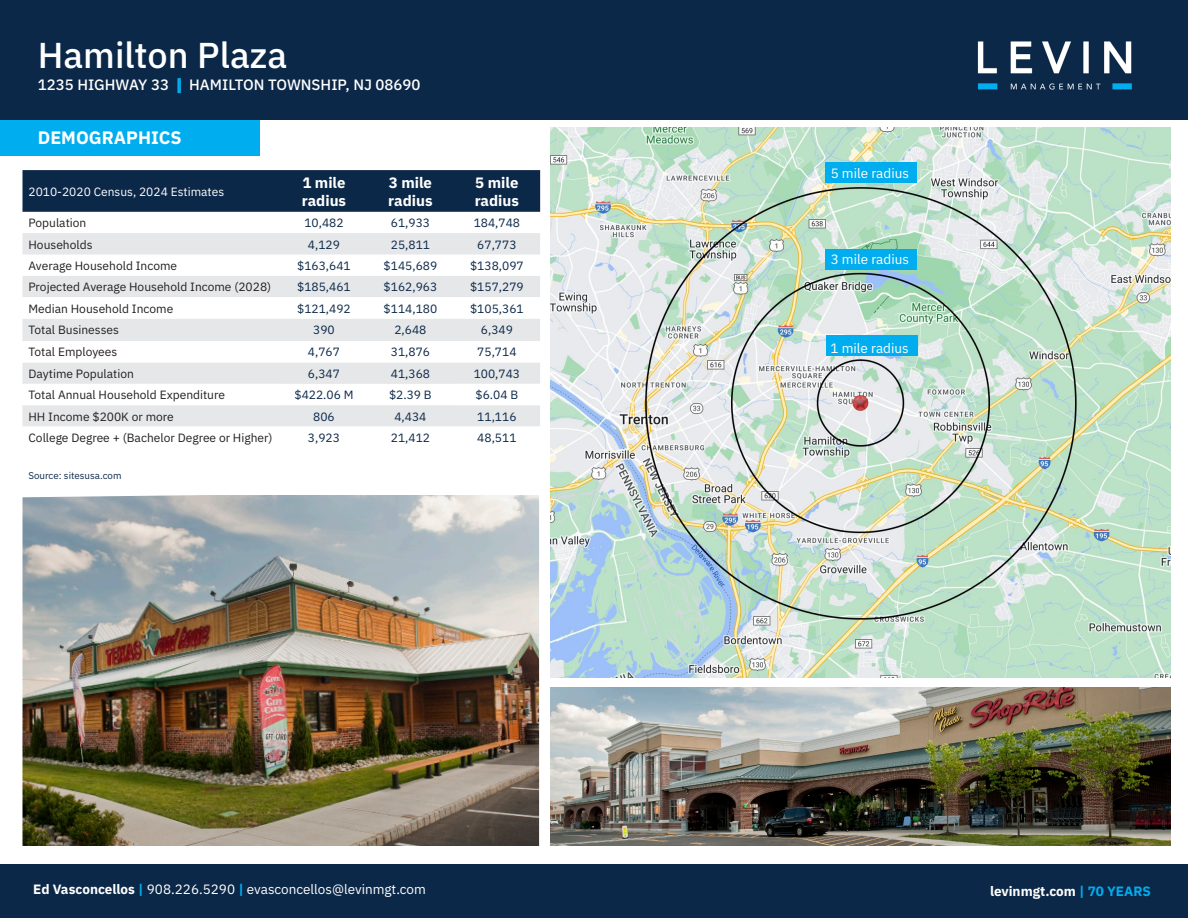
<style>
.page{position:relative;width:1188px;height:918px;background:#fff}
.page>*{position:absolute;margin:0;border:0;box-sizing:border-box;transform-origin:0 0}
.t1{font:500 36px "IBM Plex Sans";color:#fff}
.t2{font:700 18px "IBM Plex Sans";color:#fff}
.t3{font:500 15px "IBM Plex Sans";color:#fff}
.t4{font:700 15px "IBM Plex Sans";color:#fff}
.t5{font:13.5px "IBM Plex Sans";color:#fff}
.t6{font:700 13.5px "IBM Plex Sans";color:#fff}
.t7{font:12px "IBM Plex Sans";color:#231f20}
.t8{font:12px "IBM Plex Sans";color:#0b2848}
.t9{font:12px "IBM Plex Sans";color:#fff}
.t10{font:9.75px "IBM Plex Sans";color:#0b2848}
.s1{font-weight:700;color:#00adef}
.s2{font-weight:700}
.s3{color:#00adef}
</style>
<div class="page">
<img style="left:551px;top:128px;width:619px;height:550px">
<img style="left:551px;top:688px;width:619px;height:158px">
<div style="left:0;top:120px;width:259px;height:36px;background:#00adef"></div>
<div style="left:0;top:0;width:1188px;height:120px;background:#0b2848"></div>
<img style="left:977px;top:41px;width:155px;height:49px">
<div style="left:0;top:864px;width:1188px;height:54px;background:#0b2848"></div>
<div style="left:825px;top:249px;width:92px;height:20px;background:#00adef"></div>
<div style="left:826px;top:335px;width:92px;height:21px;background:#00adef"></div>
<div style="left:22px;top:170px;width:518px;height:42px;background:#0b2848"></div>
<svg style="left:22px;top:233px;width:518px;height:64px;fill:#e6e7e9"></svg>
<svg style="left:22px;top:319px;width:518px;height:107px;fill:#e6e7e9"></svg>
<img style="left:22px;top:495px;width:517px;height:351px">
<div style="left:825px;top:163px;width:92px;height:20px;background:#00adef"></div>
<p class="t1" style="left:38px;top:27px;width:251px">Hamilton Plaza</p>
<p class="t3" style="left:38px;top:73px;width:384px">1235 HIGHWAY 33 <span class="s1">|</span> HAMILTON TOWNSHIP, NJ 08690</p>
<p class="t2" style="left:38px;top:123px;width:146px">DEMOGRAPHICS</p>
<p class="t9" style="left:28px;top:182px;width:197px">2010-2020 Census, 2024 Estimates</p>
<p class="t4" style="left:302px;top:171px;width:45px">1 mile</p>
<p class="t4" style="left:302px;top:189px;width:46px">radius</p>
<p class="t4" style="left:389px;top:171px;width:45px">3 mile</p>
<p class="t4" style="left:388px;top:189px;width:46px">radius</p>
<p class="t4" style="left:475px;top:171px;width:45px">5 mile</p>
<p class="t4" style="left:475px;top:189px;width:46px">radius</p>
<p class="t7" style="left:28px;top:214px;width:59px">Population</p>
<p class="t8" style="left:304px;top:214px;width:41px">10,482</p>
<p class="t8" style="left:391px;top:214px;width:41px">61,933</p>
<p class="t8" style="left:474px;top:214px;width:48px">184,748</p>
<p class="t7" style="left:28px;top:235px;width:66px">Households</p>
<p class="t8" style="left:308px;top:235px;width:34px">4,129</p>
<p class="t8" style="left:391px;top:235px;width:41px">25,811</p>
<p class="t8" style="left:477px;top:235px;width:41px">67,773</p>
<p class="t7" style="left:28px;top:256px;width:150px">Average Household Income</p>
<p class="t8" style="left:297px;top:256px;width:55px">$163,641</p>
<p class="t8" style="left:384px;top:256px;width:55px">$145,689</p>
<p class="t8" style="left:470px;top:256px;width:55px">$138,097</p>
<p class="t7" style="left:28px;top:278px;width:244px">Projected Average Household Income (2028)</p>
<p class="t8" style="left:297px;top:278px;width:55px">$185,461</p>
<p class="t8" style="left:384px;top:278px;width:55px">$162,963</p>
<p class="t8" style="left:470px;top:278px;width:55px">$157,279</p>
<p class="t7" style="left:28px;top:299px;width:146px">Median Household Income</p>
<p class="t8" style="left:297px;top:299px;width:55px">$121,492</p>
<p class="t8" style="left:384px;top:299px;width:55px">$114,180</p>
<p class="t8" style="left:470px;top:299px;width:55px">$105,361</p>
<p class="t7" style="left:28px;top:321px;width:92px">Total Businesses</p>
<p class="t8" style="left:313px;top:321px;width:23px">390</p>
<p class="t8" style="left:394px;top:321px;width:34px">2,648</p>
<p class="t8" style="left:481px;top:321px;width:34px">6,349</p>
<p class="t7" style="left:28px;top:343px;width:90px">Total Employees</p>
<p class="t8" style="left:308px;top:343px;width:34px">4,767</p>
<p class="t8" style="left:391px;top:343px;width:41px">31,876</p>
<p class="t8" style="left:477px;top:343px;width:41px">75,714</p>
<p class="t7" style="left:28px;top:364px;width:107px">Daytime Population</p>
<p class="t8" style="left:308px;top:364px;width:34px">6,347</p>
<p class="t8" style="left:391px;top:364px;width:41px">41,368</p>
<p class="t8" style="left:474px;top:364px;width:48px">100,743</p>
<p class="t7" style="left:28px;top:386px;width:198px">Total Annual Household Expenditure</p>
<p class="t8" style="left:295px;top:386px;width:61px">$422.06 M</p>
<p class="t8" style="left:389px;top:386px;width:44px">$2.39 B</p>
<p class="t8" style="left:476px;top:386px;width:44px">$6.04 B</p>
<p class="t7" style="left:28px;top:407px;width:147px">HH Income $200K or more</p>
<p class="t8" style="left:313px;top:407px;width:23px">806</p>
<p class="t8" style="left:394px;top:407px;width:34px">4,434</p>
<p class="t8" style="left:477px;top:407px;width:41px">11,116</p>
<p class="t7" style="left:28px;top:429px;width:246px">College Degree + (Bachelor Degree or Higher)</p>
<p class="t8" style="left:308px;top:429px;width:34px">3,923</p>
<p class="t8" style="left:391px;top:429px;width:41px">21,412</p>
<p class="t8" style="left:477px;top:429px;width:41px">48,511</p>
<p class="t10" style="left:28px;top:468px;width:95px">Source: sitesusa.com</p>
<p class="t5" style="left:831px;top:163px;width:80px">5 mile radius</p>
<p class="t5" style="left:831px;top:249px;width:80px">3 mile radius</p>
<p class="t5" style="left:831px;top:338px;width:80px">1 mile radius</p>
<p class="t5" style="left:33px;top:879px;width:394px"><span class="s2">Ed Vasconcellos</span> <span class="s1">|</span> 908.226.5290 <span class="s1">|</span> evasconcellos@levinmgt.com</p>
<p class="t6" style="left:990px;top:880px;width:162px">levinmgt.com <span class="s3">| 70 YEARS</span></p>
</div>
